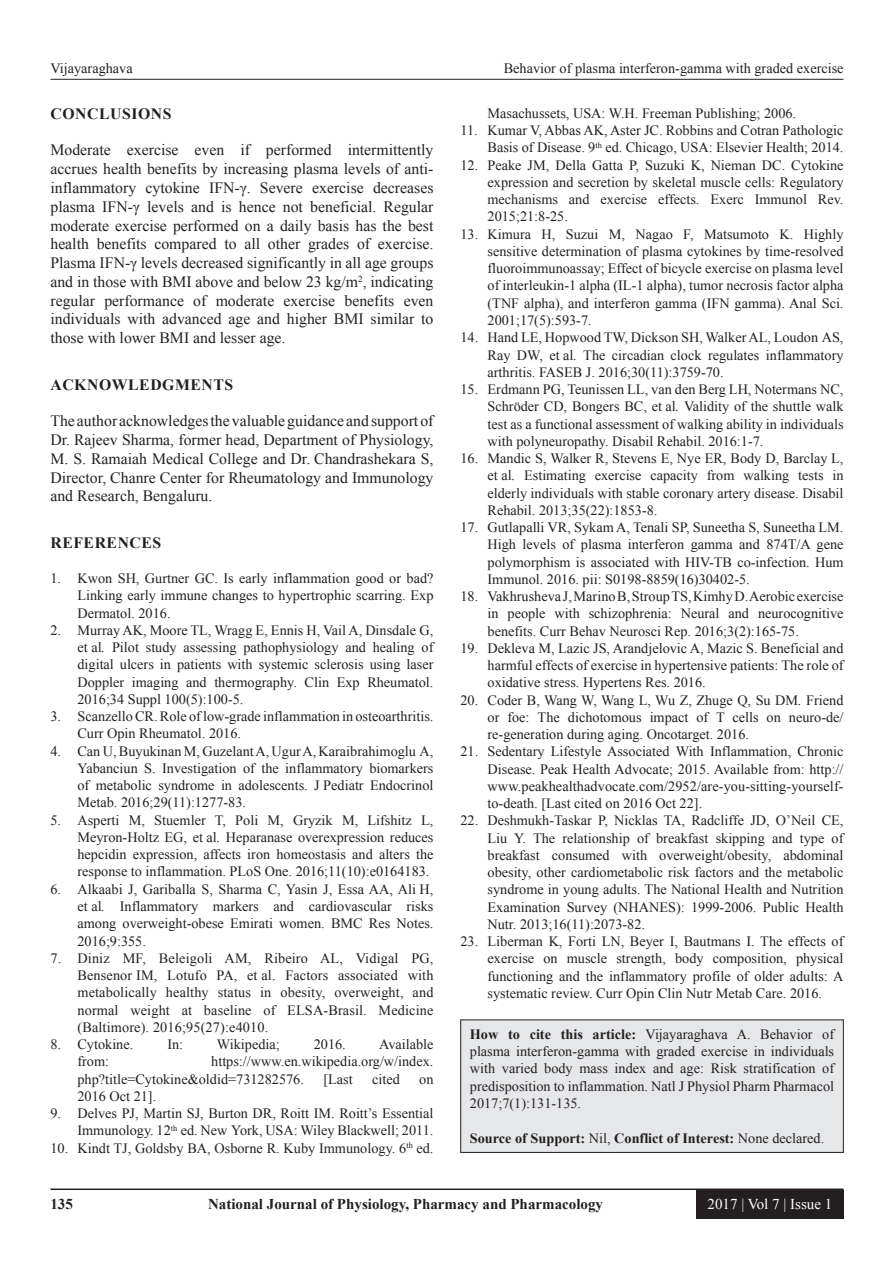
<style>
.page{position:relative;width:894px;height:1263px;background:#fff}
.page>*{position:absolute;margin:0;border:0;box-sizing:border-box;transform-origin:0 0}
.TX{font:15.75px/18.8px "Times New Roman";color:#231f20;text-align:justify}
.t1{font:700 15.75px "Times New Roman";letter-spacing:.035em;color:#231f20}
.t2{font:700 15px "Times New Roman";color:#231f20}
.t3{font:15px "Times New Roman";color:#fff}
.REF{font:14.25px/17.2px "Times New Roman";color:#231f20;text-align:justify}
.HTC{font:14.25px/17.2px "Times New Roman";color:#231f20;text-align:justify}
.HTC-2{font:700 14.25px "Times New Roman";color:#231f20}
.s1{font-style:italic}
.s2{font-weight:700}
.s3{font-weight:400}
</style>
<div class="page">
<hr style="left:50px;top:79px;width:793px;height:1px;background:#231f20">
<hr style="left:50px;top:1188px;width:793px;height:2px;background:#231f20">
<div style="left:696px;top:1190px;width:147px;height:28px;background:#231f20"></div>
<div style="left:460px;top:1019px;width:383px;height:133px;background:#e6e7e9"></div>
<p class="REF" style="left:50px;top:59px;width:84px">Vijayaraghava</p>
<p class="REF" style="left:503px;top:59px;width:341px">Behavior of plasma interferon-gamma with graded exercise</p>
<h1 class="t1" style="left:50px;top:102px;width:123px">CONCLUSIONS</h1>
<p class="TX" style="left:50px;top:140px;width:384px">Moderate exercise even if performed intermittently accrues health benefits by increasing plasma levels of anti&shy;inflammatory cytokine IFN-γ. Severe exercise decreases plasma IFN-γ levels and is hence not beneficial. Regular moderate exercise performed on a daily basis has the best health benefits compared to all other grades of exercise.<br>Plasma IFN-γ levels decreased significantly in all age groups and in those with BMI above and below 23 kg/m<sup>2</sup>, indicating regular performance of moderate exercise benefits even individuals with advanced age and higher BMI similar to those with lower BMI and lesser age.</p>
<h1 class="t1" style="left:50px;top:373px;width:184px">ACKNOWLEDGMENTS</h1>
<p class="TX" style="left:50px;top:411px;width:384px">The author acknowledges the valuable guidance and support of Dr. Rajeev Sharma, former head, Department of Physiology, M. S. Ramaiah Medical College and Dr. Chandrashekara S, Director, Chanre Center for Rheumatology and Immunology and Research, Bengaluru.</p>
<h1 class="t1" style="left:50px;top:531px;width:112px">REFERENCES</h1>
<p class="REF" style="left:77px;top:569px;width:357px;text-indent:-27px">1. Kwon SH, Gurtner GC. Is early inflammation good or bad?<br>Linking early immune changes to hypertrophic scarring. Exp Dermatol. 2016.</p>
<p class="REF" style="left:77px;top:621px;width:357px;text-indent:-27px">2. Murray AK, Moore TL, Wragg E, Ennis H, Vail A, Dinsdale G, et al<span class="s1">.</span> Pilot study assessing pathophysiology and healing of digital ulcers in patients with systemic sclerosis using laser Doppler imaging and thermography. Clin Exp Rheumatol.<br>2016;34 Suppl 100(5):100-5.</p>
<p class="REF" style="left:77px;top:707px;width:357px;text-indent:-27px">3. Scanzello CR. Role of low-grade inflammation in osteoarthritis.<br>Curr Opin Rheumatol. 2016.</p>
<p class="REF" style="left:77px;top:742px;width:357px;text-indent:-27px">4. Can U, Buyukinan M, Guzelant A, Ugur A, Karaibrahimoglu A, Yabanciun S. Investigation of the inflammatory biomarkers of metabolic syndrome in adolescents. J Pediatr Endocrinol Metab. 2016;29(11):1277-83.</p>
<p class="REF" style="left:77px;top:811px;width:357px;text-indent:-27px">5. Asperti M, Stuemler T, Poli M, Gryzik M, Lifshitz L, Meyron-Holtz EG, et al<span class="s1">.</span> Heparanase overexpression reduces hepcidin expression, affects iron homeostasis and alters the response to inflammation. PLoS One. 2016;11(10):e0164183.</p>
<p class="REF" style="left:77px;top:880px;width:357px;text-indent:-27px">6. Alkaabi J, Gariballa S, Sharma C, Yasin J, Essa AA, Ali H, et al<span class="s1">.</span> Inflammatory markers and cardiovascular risks among overweight-obese Emirati women. BMC Res Notes.<br>2016;9:355.</p>
<p class="REF" style="left:77px;top:949px;width:357px;text-indent:-27px">7. Diniz MF, Beleigoli AM, Ribeiro AL, Vidigal PG, Bensenor IM, Lotufo PA, et al. Factors associated with metabolically healthy status in obesity, overweight, and normal weight at baseline of ELSA-Brasil. Medicine (Baltimore). 2016;95(27):e4010.</p>
<p class="REF" style="left:50px;top:1035px;width:84px">8. Cytokine.</p>
<p class="REF" style="left:167px;top:1035px;width:17px">In:</p>
<p class="REF" style="left:217px;top:1035px;width:64px">Wikipedia;</p>
<p class="REF" style="left:313px;top:1035px;width:34px">2016.</p>
<p class="REF" style="left:379px;top:1035px;width:56px">Available</p>
<p class="REF" style="left:77px;top:1052px;width:33px">from:</p>
<p class="REF" style="left:77px;top:1052px;width:357px;text-indent:134px">https://www.en.wikipedia.org/w/index. php?title=Cytokine&amp;oldid=731282576.</p>
<p class="REF" style="left:323px;top:1069px;width:31px">[Last</p>
<p class="REF" style="left:372px;top:1069px;width:29px">cited</p>
<p class="REF" style="left:419px;top:1069px;width:16px">on</p>
<p class="REF" style="left:77px;top:1087px;width:80px">2016 Oct 21].</p>
<p class="REF" style="left:50px;top:1104px;width:384px;text-align:right">9. Delves PJ, Martin SJ, Burton DR, Roitt IM. Roitt’s Essential<br>Immunology. 12<sup>th</sup> ed. New York, USA: Wiley Blackwell; 2011.</p>
<p class="REF" style="left:50px;top:1138px;width:384px">10. Kindt TJ, Goldsby BA, Osborne R. Kuby Immunology. 6<sup>th</sup> ed.</p>
<p class="REF" style="left:487px;top:104px;width:310px">Masachussets, USA: W.H. Freeman Publishing; 2006.</p>
<p class="REF" style="left:460px;top:121px;width:384px;text-align:right">11. Kumar V, Abbas AK, Aster JC. Robbins and Cotran Pathologic<br>Basis of Disease. 9<sup>th</sup> ed. Chicago, USA: Elsevier Health; 2014.</p>
<p class="REF" style="left:487px;top:156px;width:357px;text-indent:-27px">12. Peake JM, Della Gatta P, Suzuki K, Nieman DC. Cytokine expression and secretion by skeletal muscle cells: Regulatory mechanisms and exercise effects. Exerc Immunol Rev.<br>2015;21:8-25.</p>
<p class="REF" style="left:487px;top:225px;width:357px;text-indent:-27px">13. Kimura H, Suzui M, Nagao F, Matsumoto K. Highly sensitive determination of plasma cytokines by time-resolved fluoroimmunoassay; Effect of bicycle exercise on plasma level of interleukin-1 alpha (IL-1 alpha), tumor necrosis factor alpha (TNF alpha), and interferon gamma (IFN gamma). Anal Sci.<br>2001;17(5):593-7.</p>
<p class="REF" style="left:487px;top:328px;width:357px;text-indent:-27px">14. Hand LE, Hopwood TW, Dickson SH, Walker AL, Loudon AS, Ray DW, et al<span class="s1">.</span> The circadian clock regulates inflammatory arthritis. FASEB J. 2016;30(11):3759-70.</p>
<p class="REF" style="left:487px;top:380px;width:357px;text-indent:-27px">15. Erdmann PG, Teunissen LL, van den Berg LH, Notermans NC, Schröder CD, Bongers BC, et al<span class="s1">.</span> Validity of the shuttle walk test as a functional assessment of walking ability in individuals with polyneuropathy. Disabil Rehabil. 2016:1-7.</p>
<p class="REF" style="left:487px;top:449px;width:357px;text-indent:-27px">16. Mandic S, Walker R, Stevens E, Nye ER, Body D, Barclay L, et al<span class="s1">.</span> Estimating exercise capacity from walking tests in elderly individuals with stable coronary artery disease. Disabil Rehabil. 2013;35(22):1853-8.</p>
<p class="REF" style="left:487px;top:518px;width:357px;text-indent:-27px">17. Gutlapalli VR, Sykam A, Tenali SP, Suneetha S, Suneetha LM.<br>High levels of plasma interferon gamma and 874T/A gene polymorphism is associated with HIV-TB co-infection. Hum Immunol. 2016. pii: S0198-8859(16)30402-5.</p>
<p class="REF" style="left:487px;top:587px;width:357px;text-indent:-27px">18. Vakhrusheva J, Marino B, Stroup TS, Kimhy D. Aerobic exercise in people with schizophrenia: Neural and neurocognitive benefits. Curr Behav Neurosci Rep. 2016;3(2):165-75.</p>
<p class="REF" style="left:487px;top:639px;width:357px;text-indent:-27px">19. Dekleva M, Lazic JS, Arandjelovic A, Mazic S. Beneficial and harmful effects of exercise in hypertensive patients: The role of oxidative stress. Hypertens Res. 2016.</p>
<p class="REF" style="left:487px;top:691px;width:357px;text-indent:-27px">20. Coder B, Wang W, Wang L, Wu Z, Zhuge Q, Su DM<span class="s1">.</span> Friend or foe: The dichotomous impact of T cells on neuro-de/ re-generation during aging. Oncotarget. 2016.</p>
<p class="REF" style="left:487px;top:742px;width:357px;text-indent:-27px">21. Sedentary Lifestyle Associated With Inflammation, Chronic Disease. Peak Health Advocate; 2015. Available from: http:// www.peakhealthadvocate.com/2952/are-you-sitting-yourself&shy;to-death. [Last cited on 2016 Oct 22].</p>
<p class="REF" style="left:487px;top:811px;width:357px;text-indent:-27px">22. Deshmukh-Taskar P, Nicklas TA, Radcliffe JD, O’Neil CE, Liu Y. The relationship of breakfast skipping and type of breakfast consumed with overweight/obesity, abdominal obesity, other cardiometabolic risk factors and the metabolic syndrome in young adults. The National Health and Nutrition Examination Survey (NHANES): 1999-2006. Public Health Nutr. 2013;16(11):2073-82.</p>
<p class="REF" style="left:487px;top:932px;width:357px;text-indent:-27px">23. Liberman K, Forti LN, Beyer I, Bautmans I. The effects of exercise on muscle strength, body composition, physical functioning and the inflammatory profile of older adults: A systematic review. Curr Opin Clin Nutr Metab Care. 2016.</p>
<p class="HTC" style="left:469px;top:1025px;width:365px"><span class="s2">How to cite this article:</span> Vijayaraghava A. Behavior of plasma interferon-gamma with graded exercise in individuals with varied body mass index and age: Risk stratification of predisposition to inflammation. Natl J Physiol Pharm Pharmacol 2017;7(1):131-135.</p>
<p class="HTC-2" style="left:469px;top:1128px;width:356px">Source of Support: <span class="s3">Nil,</span> Conflict of Interest: <span class="s3">None declared.</span></p>
<p class="t2" style="left:50px;top:1193px;width:24px">135</p>
<p class="t2" style="left:208px;top:1193px;width:396px">National Journal of Physiology, Pharmacy and Pharmacology</p>
<p class="t3" style="left:707px;top:1193px;width:126px">2017 | Vol 7 | Issue 1</p>
</div>
